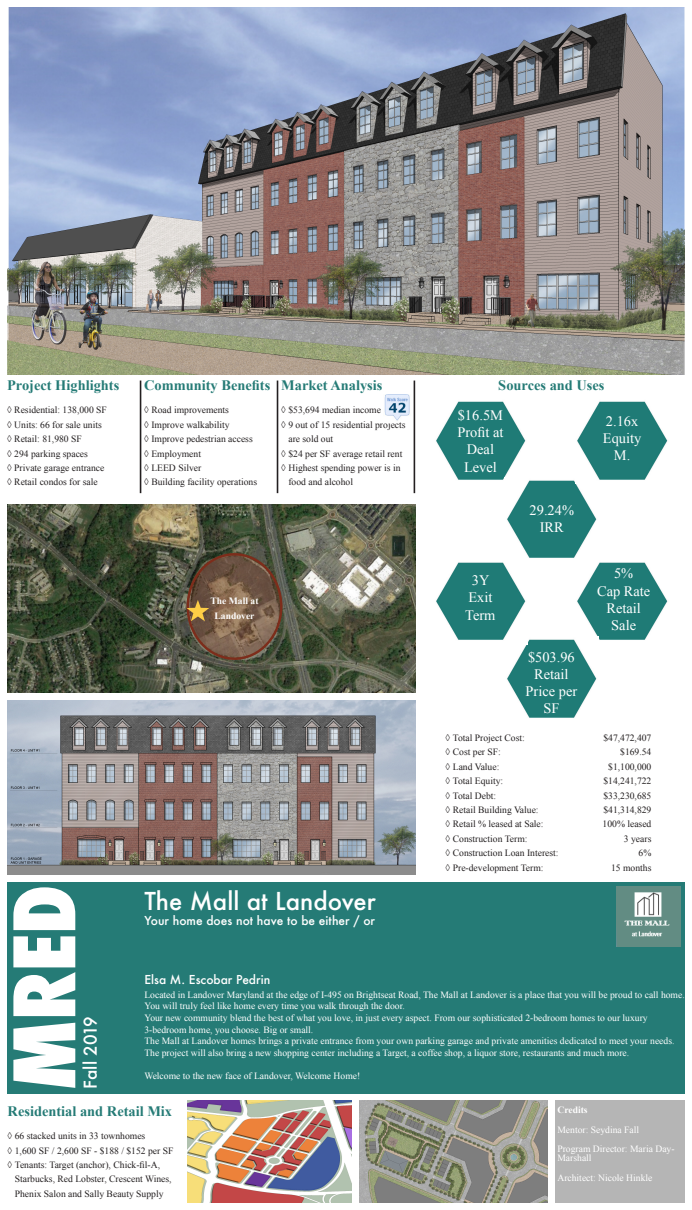
<style>
.page{position:relative;width:692px;height:1210px;background:#fff}
.page>*{position:absolute;margin:0;border:0;box-sizing:border-box;transform-origin:0 0}
.t1{font:800 condensed 82px "Futura";color:#fff}
.t2{font:500 24px "Futura";color:#fff}
.t3{font:500 17.2px "Futura";letter-spacing:-.005em;color:#fff}
.t4{font:14.4px/17.3px "Times New Roman";color:#fff;text-align:center}
.t5{font:700 14.4px "Times New Roman";color:#257b76}
.t6{font:500 12px "Futura";color:#fff}
.t7{font:9.6px/14.4px "Times New Roman";color:#231f20}
.t8{font:9.6px/11.5px "Times New Roman";color:#fff}
.t9{font:700 9.6px/14.4px "Times New Roman";color:#fff;text-align:center}
</style>
<div class="page">
<div style="left:554px;top:1100px;width:130px;height:102px;background:#b5b5b5"></div>
<img style="left:436px;top:401px;width:90px;height:79px">
<div style="left:7px;top:882px;width:677px;height:211px;background:#257b76"></div>
<img style="left:616px;top:886px;width:64px;height:61px">
<img style="left:187px;top:1100px;width:164px;height:102px">
<img style="left:359px;top:1100px;width:188px;height:103px">
<img style="left:7px;top:700px;width:408px;height:174px">
<img style="left:8px;top:7px;width:676px;height:367px">
<img style="left:384px;top:394px;width:26px;height:27px">
<hr style="left:276px;top:380px;width:2px;height:113px;background:#231f20">
<hr style="left:140px;top:380px;width:1px;height:113px;background:#231f20">
<img style="left:504px;top:477px;width:93px;height:81px">
<img style="left:575px;top:401px;width:93px;height:83px">
<img style="left:577px;top:562px;width:91px;height:78px">
<img style="left:507px;top:636px;width:90px;height:82px">
<img style="left:436px;top:562px;width:91px;height:82px">
<hr style="left:413px;top:380px;width:2px;height:113px;background:#231f20">
<img style="left:7px;top:504px;width:408px;height:188px">
<svg style="left:188px;top:554px;width:93px;height:104px;background:#795e4a"></svg>
<div style="left:186px;top:553px;width:96px;height:107px;border:2px solid #7d2d1b;border-radius:50%"></div>
<svg style="left:186px;top:600px;width:23px;height:21px"></svg>
<p class="t5" style="left:7px;top:375px;width:114px">Project Highlights</p>
<p class="t7" style="left:7px;top:403px;width:101px">◊ Residential: 138,000 SF</p>
<p class="t7" style="left:7px;top:417px;width:96px">◊ Units: 66 for sale units</p>
<p class="t7" style="left:7px;top:431px;width:76px">◊ Retail: 81,980 SF</p>
<p class="t7" style="left:7px;top:446px;width:82px">◊ 294 parking spaces</p>
<p class="t7" style="left:7px;top:460px;width:99px">◊ Private garage entrance</p>
<p class="t7" style="left:7px;top:475px;width:92px">◊ Retail condos for sale</p>
<p class="t1" style="left:-11px;top:1090px;width:208px;rotate:-90deg">MRED</p>
<p class="t3" style="left:79px;top:1088px;width:74px;rotate:-90deg">Fall 2019</p>
<p class="t5" style="left:144px;top:375px;width:127px">Community Benefits</p>
<p class="t7" style="left:144px;top:403px;width:86px">◊ Road improvements</p>
<p class="t7" style="left:144px;top:417px;width:87px">◊ Improve walkability</p>
<p class="t7" style="left:144px;top:431px;width:110px">◊ Improve pedestrian access</p>
<p class="t7" style="left:144px;top:446px;width:58px">◊ Employment</p>
<p class="t7" style="left:144px;top:460px;width:59px">◊ LEED Silver</p>
<p class="t7" style="left:144px;top:475px;width:114px">◊ Building facility operations</p>
<p class="t5" style="left:281px;top:375px;width:103px">Market Analysis</p>
<p class="t5" style="left:498px;top:375px;width:108px">Sources and Uses</p>
<p class="t7" style="left:281px;top:403px;width:101px">◊ $53,694 median income</p>
<p class="t7" style="left:288px;top:417px;width:119px;text-indent:-7px">◊ 9 out of 15 residential projects are sold out</p>
<p class="t7" style="left:281px;top:446px;width:123px">◊ $24 per SF average retail rent</p>
<p class="t7" style="left:288px;top:460px;width:113px;text-indent:-7px">◊ Highest spending power is in food and alcohol</p>
<p class="t4" style="left:457px;top:406px;width:47px">$16.5M</p>
<p class="t4" style="left:457px;top:423px;width:48px">Profit at</p>
<p class="t4" style="left:466px;top:440px;width:29px">Deal</p>
<p class="t4" style="left:463px;top:458px;width:34px">Level</p>
<p class="t4" style="left:605px;top:412px;width:34px">2.16x</p>
<p class="t4" style="left:602px;top:429px;width:40px">Equity</p>
<p class="t4" style="left:613px;top:446px;width:18px">M.</p>
<p class="t4" style="left:529px;top:501px;width:46px">29.24%</p>
<p class="t4" style="left:539px;top:518px;width:26px">IRR</p>
<p class="t9" style="left:210px;top:593px;width:49px">The Mall at<br>Landover</p>
<p class="t4" style="left:471px;top:571px;width:19px">3Y</p>
<p class="t4" style="left:468px;top:588px;width:26px">Exit</p>
<p class="t4" style="left:465px;top:606px;width:32px">Term</p>
<p class="t4" style="left:527px;top:648px;width:48px">$503.96</p>
<p class="t4" style="left:534px;top:665px;width:36px">Retail</p>
<p class="t4" style="left:525px;top:682px;width:53px">Price per</p>
<p class="t4" style="left:543px;top:700px;width:18px">SF</p>
<p class="t7" style="left:445px;top:730px;width:81px">◊ Total Project Cost:</p>
<p class="t7" style="left:445px;top:745px;width:57px">◊ Cost per SF:</p>
<p class="t7" style="left:445px;top:759px;width:55px">◊ Land Value:</p>
<p class="t7" style="left:445px;top:773px;width:59px">◊ Total Equity:</p>
<p class="t7" style="left:445px;top:788px;width:52px">◊ Total Debt:</p>
<p class="t7" style="left:445px;top:802px;width:94px">◊ Retail Building Value:</p>
<p class="t7" style="left:445px;top:817px;width:99px">◊ Retail % leased at Sale:</p>
<p class="t7" style="left:445px;top:831px;width:83px">◊ Construction Term:</p>
<p class="t7" style="left:445px;top:845px;width:114px">◊ Construction Loan Interest:</p>
<p class="t7" style="left:445px;top:860px;width:99px">◊ Pre-development Term:</p>
<p class="t4" style="left:613px;top:564px;width:21px">5%</p>
<p class="t4" style="left:596px;top:582px;width:55px">Cap Rate<br>Retail</p>
<p class="t4" style="left:611px;top:616px;width:26px">Sale</p>
<p class="t7" style="left:603px;top:730px;width:49px">$47,472,407</p>
<p class="t7" style="left:620px;top:745px;width:33px">$169.54</p>
<p class="t7" style="left:608px;top:759px;width:45px">$1,100,000</p>
<p class="t7" style="left:603px;top:773px;width:49px">$14,241,722</p>
<p class="t7" style="left:603px;top:788px;width:49px">$33,230,685</p>
<p class="t7" style="left:603px;top:802px;width:49px">$41,314,829</p>
<p class="t7" style="left:602px;top:817px;width:50px">100% leased</p>
<p class="t7" style="left:623px;top:831px;width:29px">3 years</p>
<p class="t7" style="left:638px;top:845px;width:14px">6%</p>
<p class="t7" style="left:610px;top:860px;width:42px">15 months</p>
<p class="t2" style="left:144px;top:885px;width:233px">The Mall at Landover</p>
<p class="t6" style="left:144px;top:912px;width:232px">Your home does not have to be either / or</p>
<p class="t6" style="left:144px;top:971px;width:127px">Elsa M. Escobar Pedrin</p>
<p class="t8" style="left:144px;top:989px;width:541px">Located in Landover Maryland at the edge of I-495 on Brightseat Road, The Mall at Landover is a place that you will be proud to call home.<br>You will truly feel like home every time you walk through the door.</p>
<p class="t8" style="left:144px;top:1012px;width:504px">Your new community blend the best of what you love, in just every aspect. From our sophisticated 2-bedroom homes to our luxury<br>3-bedroom home, you choose. Big or small.</p>
<p class="t8" style="left:144px;top:1035px;width:531px">The Mall at Landover homes brings a private entrance from your own parking garage and private amenities dedicated to meet your needs.</p>
<p class="t8" style="left:144px;top:1046px;width:486px">The project will also bring a new shopping center including a Target, a coffee shop, a liquor store, restaurants and much more.</p>
<p class="t8" style="left:144px;top:1069px;width:217px">Welcome to the new face of Landover, Welcome Home!</p>
<p class="t5" style="left:8px;top:1101px;width:166px">Residential and Retail Mix</p>
<p class="t7" style="left:8px;top:1128px;width:139px">◊ 66 stacked units in 33 townhomes</p>
<p class="t7" style="left:8px;top:1143px;width:167px">◊ 1,600 SF / 2,600 SF - $188 / $152 per SF</p>
<p class="t7" style="left:15px;top:1157px;width:158px;text-indent:-7px">◊ Tenants: Target (anchor), Chick-fil-A,<br>Starbucks, Red Lobster, Crescent Wines,<br>Phenix Salon and Sally Beauty Supply</p>
<p class="t9" style="left:557px;top:1102px;width:32px">Credits</p>
<p class="t8" style="left:557px;top:1123px;width:83px">Mentor: Seydina Fall</p>
<p class="t8" style="left:557px;top:1143px;width:119px;line-height:9.6px">Program Director: Maria Day-<br>Marshall</p>
<p class="t8" style="left:557px;top:1171px;width:96px">Architect: Nicole Hinkle</p>
</div>
